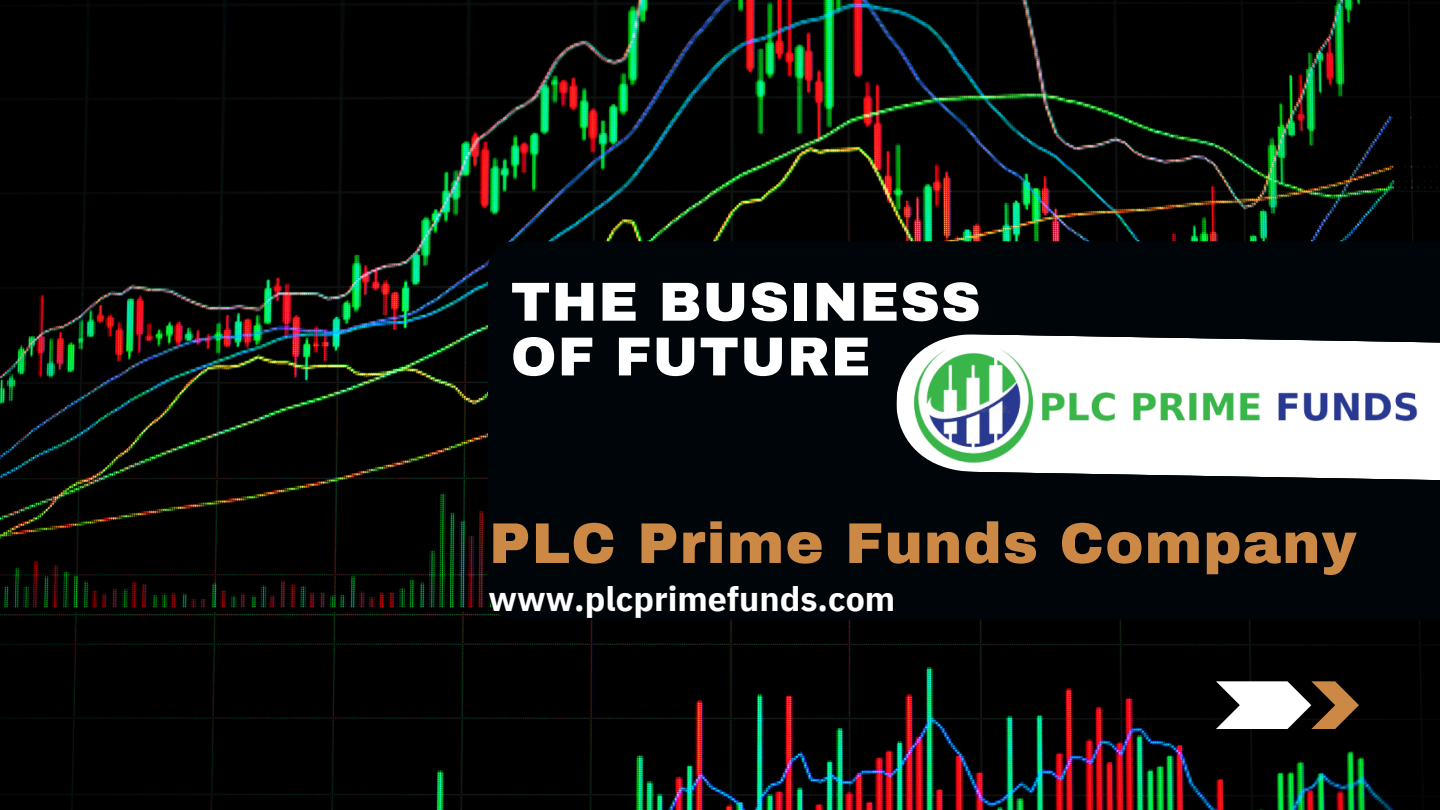
<style>
.page{position:relative;width:1440px;height:810px;background:#fff}
.page>*{position:absolute;margin:0;border:0;box-sizing:border-box;transform-origin:0 0}
.t1{font:900 57.4px "Archivo";letter-spacing:.02em;color:#cc8946}
.t2{font:900 54.9px/54.8px "Archivo";letter-spacing:.02em;color:#fff}
.t3{font:700 34px "IBM Plex Sans";color:#fff}
</style>
<div class="page">
<img style="left:0;top:0;width:1440px;height:810px">
<div style="left:488px;top:242px;width:952px;height:378px;background:#00050a"></div>
<svg style="left:1216px;top:681px;width:143px;height:48px"></svg>
<svg style="left:896px;top:334px;width:544px;height:147px"></svg>
<img style="left:895px;top:323px;width:539px;height:147px">
<p class="t2" style="left:511px;top:275px;width:471px">THE BUSINESS<br>OF FUTURE</p>
<h1 class="t1" style="left:489px;top:513px;width:869px">PLC Prime Funds Company</h1>
<p class="t3" style="left:488px;top:576px;width:408px">www.plcprimefunds.com</p>
</div>
